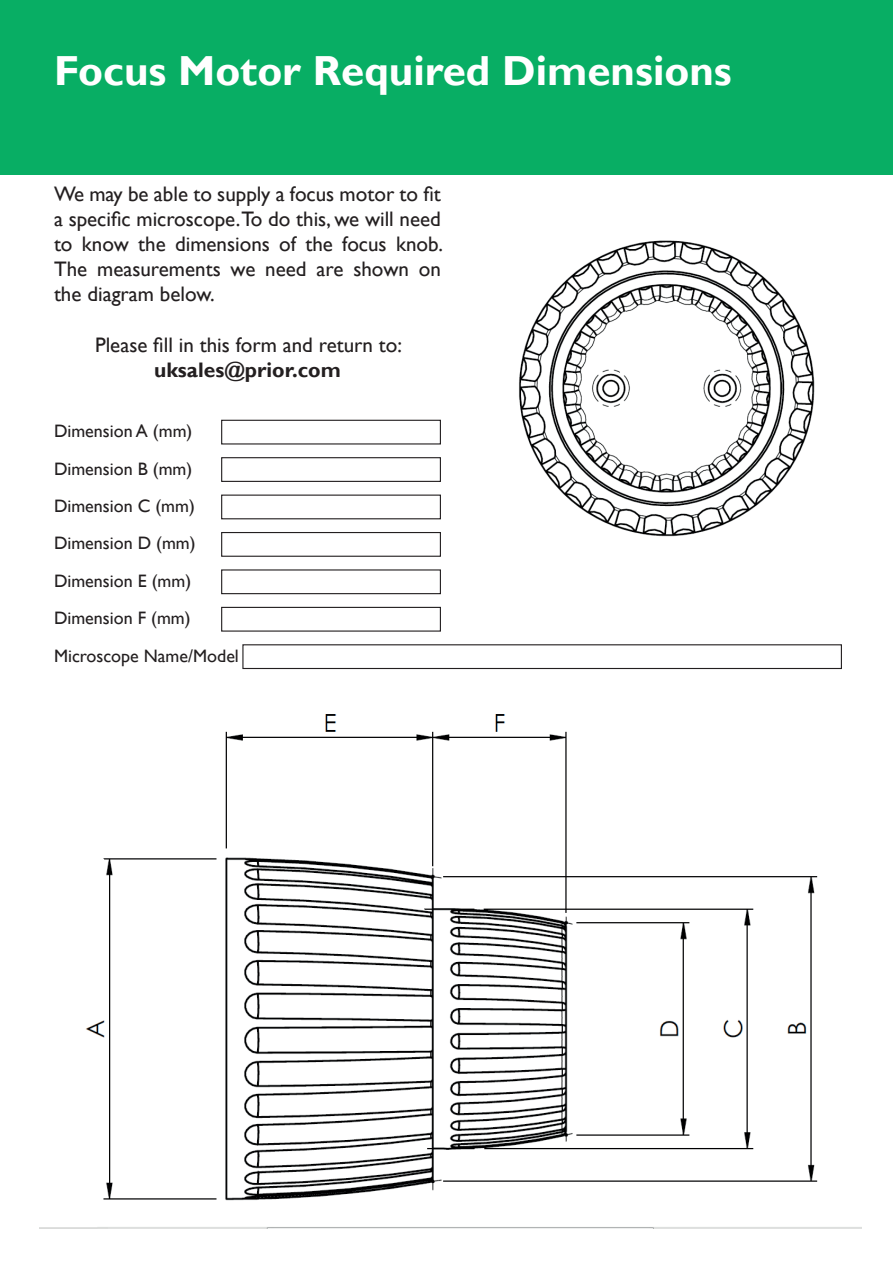
<style>
.page{position:relative;width:893px;height:1263px;background:#fff}
.page>*{position:absolute;margin:0;border:0;box-sizing:border-box;transform-origin:0 0}
.t1{font:700 42px "Gill Sans";color:#fff}
.t2{font:21px/25.2px "Gill Sans";color:#231f20;text-align:justify}
.t3{font:700 21px "Gill Sans";color:#231f20}
.t4{font:18px/37.3px "Gill Sans";color:#231f20}
</style>
<div class="page">
<img style="left:40px;top:714px;width:821px;height:515px">
<div style="left:0;top:0;width:893px;height:174px;background:#08ae64"></div>
<img style="left:519px;top:240px;width:296px;height:297px">
<div style="left:221px;top:420px;width:220px;height:24px;border:1px solid #231f20"></div>
<div style="left:221px;top:457px;width:220px;height:25px;border:1px solid #231f20"></div>
<div style="left:221px;top:495px;width:220px;height:24px;border:1px solid #231f20"></div>
<div style="left:221px;top:532px;width:220px;height:25px;border:1px solid #231f20"></div>
<div style="left:221px;top:569px;width:220px;height:25px;border:1px solid #231f20"></div>
<div style="left:221px;top:607px;width:220px;height:25px;border:1px solid #231f20"></div>
<div style="left:242px;top:644px;width:600px;height:25px;border:1px solid #231f20"></div>
<h1 class="t1" style="left:54px;top:45px;width:679px">Focus Motor Required Dimensions</h1>
<p class="t2" style="left:54px;top:181px;width:391px">We may be able to supply a focus motor to fit a specific microscope.To do this, we will need to know the dimensions of the focus knob.<br>The measurements we need are shown on the diagram below.</p>
<p class="t2" style="left:95px;top:332px;width:309px">Please fill in this form and return to:</p>
<p class="t3" style="left:154px;top:357px;width:188px">uksales@prior.com</p>
<p class="t4" style="left:54px;top:413px;width:142px">Dimension A (mm)<br>Dimension B (mm)<br>Dimension C (mm)</p>
<p class="t4" style="left:54px;top:525px;width:143px">Dimension D (mm)</p>
<p class="t4" style="left:54px;top:562px;width:139px">Dimension E (mm)</p>
<p class="t4" style="left:54px;top:600px;width:186px">Dimension F (mm)<br>Microscope Name/Model</p>
</div>
